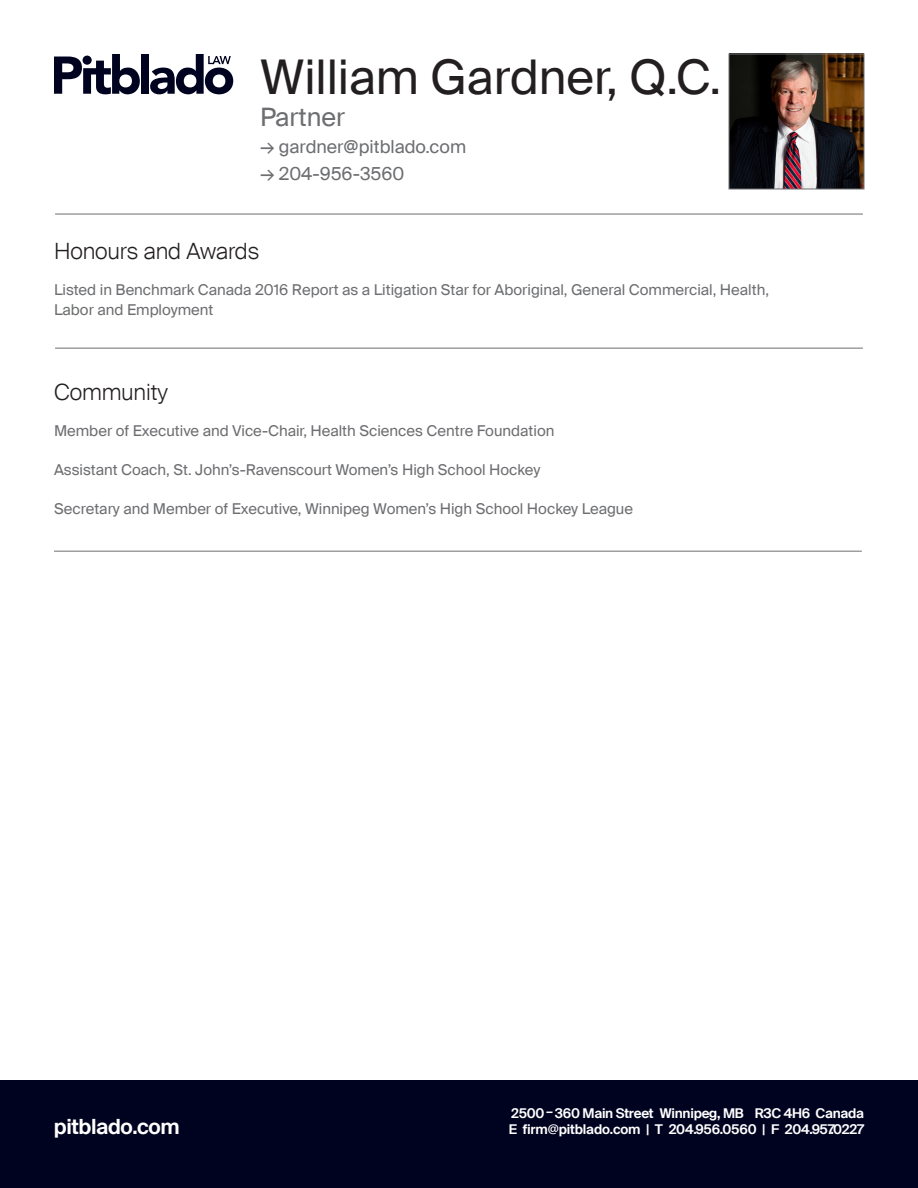
<style>
.page{position:relative;width:918px;height:1188px;background:#fff}
.page>*{position:absolute;margin:0;border:0;box-sizing:border-box;transform-origin:0 0}
.t1{font:48px "Suisse Intl";color:#231f20}
.t2{font:25.5px "Suisse Intl";color:#6d6e71}
.t3{font:300 22.5px "Suisse Intl";color:#231f20}
.t4{font:600 21px "Suisse Intl";letter-spacing:-.02em;color:#fff}
.t5{font:18px "Suisse Intl";color:#6d6e71}
.t6{font:15px/19.5px "Suisse Intl";color:#6d6e71}
.t7{font:600 13.5px "Suisse Intl";letter-spacing:-.02em;color:#fff}
</style>
<div class="page">
<div style="left:0;top:1080px;width:918px;height:108px;background:#000320"></div>
<hr style="left:55px;top:214px;width:808px;height:1px;background:#6d6e71">
<hr style="left:55px;top:348px;width:808px;height:1px;background:#6d6e71">
<hr style="left:54px;top:551px;width:808px;height:1px;background:#6d6e71">
<img style="left:731px;top:56px;width:131px;height:131px">
<div style="left:729px;top:54px;width:135px;height:135px;border:1px solid #6d6e71"></div>
<div style="left:141px;top:54px;width:8px;height:40px;background:#000320"></div>
<svg style="left:150px;top:54px;width:83px;height:40px"></svg>
<svg style="left:54px;top:54px;width:86px;height:40px"></svg>
<h1 class="t1" style="left:260px;top:59px;width:462px">William Gardner, Q.C.</h1>
<h2 class="t2" style="left:260px;top:107px;width:86px">Partner</h2>
<p class="t5" style="left:260px;top:136px;width:208px">→ gardner@pitblado.com</p>
<p class="t5" style="left:260px;top:163px;width:146px">→ 204-956-3560</p>
<h3 class="t3" style="left:54px;top:238px;width:207px">Honours and Awards</h3>
<p class="t6" style="left:54px;top:280px;width:717px">Listed in Benchmark Canada 2016 Report as a Litigation Star for Aboriginal, General Commercial, Health,<br>Labor and Employment</p>
<h3 class="t3" style="left:54px;top:379px;width:116px">Community</h3>
<p class="t6" style="left:54px;top:421px;width:502px">Member of Executive and Vice-Chair, Health Sciences Centre Foundation</p>
<p class="t6" style="left:54px;top:460px;width:488px">Assistant Coach, St. John’s-Ravenscourt Women’s High School Hockey</p>
<p class="t6" style="left:54px;top:500px;width:581px">Secretary and Member of Executive, Winnipeg Women’s High School Hockey League</p>
<p class="t7" style="left:511px;top:1108px;width:354px">2500 – 360 Main Street Winnipeg, MB R3C 4H6 Canada</p>
<h3 class="t4" style="left:54px;top:1114px;width:127px">pitblado.com</h3>
<p class="t7" style="left:509px;top:1122px;width:357px">E firm@pitblado.com | T 204.956.0560 | F 204.957.0227</p>
</div>
